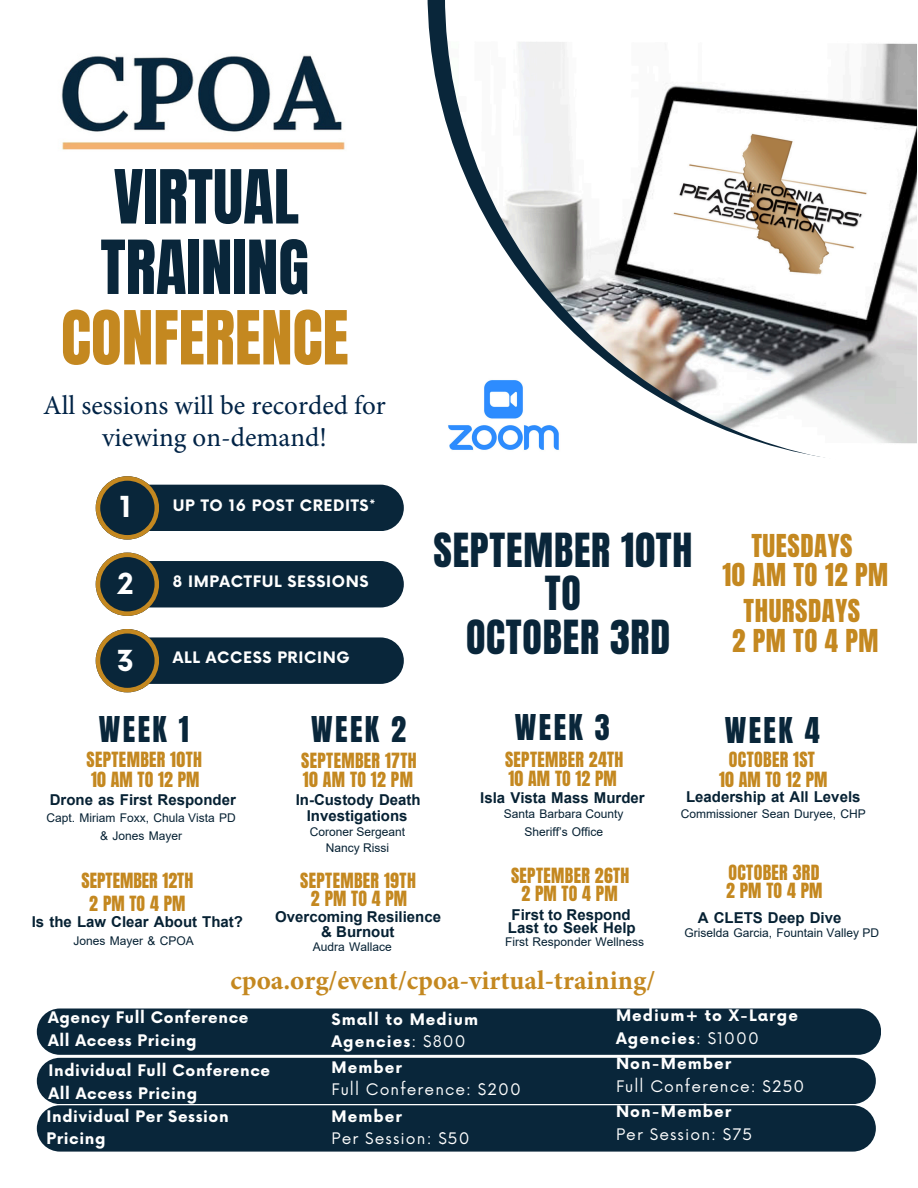
<style>
.page{position:relative;width:918px;height:1188px;background:#fff}
.page>*{position:absolute;margin:0;border:0;box-sizing:border-box;transform-origin:0 0}
.t1{font:63.3px/70.5px "Anton";color:#09263a;text-align:center}
.t2{font:39.9px/43.8px "Anton";letter-spacing:.02em;color:#09263a;text-align:center}
.t3{font:30.3px "Anton";letter-spacing:.08em;color:#09263a}
.t4{font:700 28.2px "Now";color:#fff}
.t5{font:27px/32.4px "Minion Pro";color:#002346;text-align:center}
.t6{font:700 27px "Minion Pro";color:#c48820}
.t7{font:26.85px/29.2px "Anton";letter-spacing:.02em;color:#c48820;text-align:center}
.t8{font:17.85px/19.2px "Anton";letter-spacing:.02em;color:#c48820}
.t9{font:17.85px/23.4px "Anton";color:#c48820;text-align:center}
.t10{font:700 15.45px/22.5px "Now";letter-spacing:.04em;color:#fff}
.t11{font:700 15.45px/22.5px "Now";letter-spacing:.07em;color:#fff}
.t12{font:15.45px "Now";letter-spacing:.07em;color:#fff}
.t13{font:700 15px/14.5px "Arial";color:#062133;text-align:center}
.t14{font:13.95px "Now";letter-spacing:.04em;color:#fff}
.t15{font:12px/18px "Arial";color:#062133;text-align:center}
.s1{color:#c48820}
.s2{font-weight:400}
</style>
<div class="page">
<div style="left:113px;top:485px;width:291px;height:46px;background:#09263a;border-radius:23px"></div>
<div style="left:113px;top:561px;width:291px;height:46px;background:#09263a;border-radius:23px"></div>
<div style="left:113px;top:637px;width:291px;height:47px;background:#09263a;border-radius:23px"></div>
<svg style="left:96px;top:476px;width:63px;height:63px"></svg>
<svg style="left:96px;top:553px;width:63px;height:63px"></svg>
<svg style="left:96px;top:629px;width:63px;height:63px"></svg>
<svg style="left:428px;top:0;width:17px;height:119px;fill:#09263a"></svg>
<img style="left:445px;top:2px;width:472px;height:456px">
<div style="left:37px;top:1058px;width:839px;height:46px;background:#09263a;border-radius:23px"></div>
<img style="left:61px;top:55px;width:284px;height:95px">
<div style="left:37px;top:1009px;width:844px;height:46px;background:#09263a;border-radius:23px"></div>
<div style="left:37px;top:1105px;width:839px;height:47px;background:#09263a;border-radius:23px"></div>
<img style="left:445px;top:373px;width:121px;height:84px">
<h3 class="t1" style="left:61px;top:163px;width:289px">VIRTUAL<br>TRAINING<br><span class="s1">CONFERENCE</span></h3>
<h3 class="t5" style="left:43px;top:389px;width:344px">All sessions will be recorded for viewing on-demand!</h3>
<h4 class="t4" style="left:120px;top:492px;width:13px">1</h4>
<h4 class="t10" style="left:173px;top:495px;width:204px">UP TO 16 POST CREDITS*</h4>
<h4 class="t4" style="left:118px;top:568px;width:18px">2</h4>
<h4 class="t4" style="left:117px;top:645px;width:19px">3</h4>
<h6 class="t10" style="left:173px;top:571px;width:197px">8 IMPACTFUL SESSIONS</h6>
<h6 class="t10" style="left:173px;top:647px;width:178px">ALL ACCESS PRICING</h6>
<h6 class="t2" style="left:434px;top:528px;width:260px">SEPTEMBER 10TH<br>TO<br>OCTOBER 3RD</h6>
<h6 class="t7" style="left:723px;top:531px;width:167px">TUESDAYS<br>10 AM TO 12 PM</h6>
<p class="t7" style="left:732px;top:597px;width:148px">THURSDAYS<br>2 PM TO 4 PM</p>
<p class="t3" style="left:99px;top:707px;width:91px">WEEK 1</p>
<p class="t3" style="left:311px;top:707px;width:96px">WEEK 2</p>
<p class="t3" style="left:515px;top:705px;width:96px">WEEK 3</p>
<p class="t3" style="left:725px;top:708px;width:96px">WEEK 4</p>
<p class="t8" style="left:87px;top:750px;width:117px">SEPTEMBER 10TH</p>
<h5 class="t8" style="left:91px;top:770px;width:110px">10 AM TO 12 PM</h5>
<h5 class="t13" style="left:50px;top:793px;width:188px">Drone as First Responder</h5>
<h5 class="t15" style="left:47px;top:809px;width:191px">Capt. Miriam Foxx, Chula Vista PD &amp; Jones Mayer</h5>
<h6 class="t9" style="left:82px;top:869px;width:113px">SEPTEMBER 12TH<br>2 PM TO 4 PM</h6>
<h6 class="t13" style="left:32px;top:915px;width:213px">Is the Law Clear About That?</h6>
<p class="t15" style="left:74px;top:931px;width:122px">Jones Mayer &amp; CPOA</p>
<p class="t8" style="left:301px;top:751px;width:117px">SEPTEMBER 17TH<br>10 AM TO 12 PM</p>
<p class="t8" style="left:505px;top:750px;width:120px">SEPTEMBER 24TH</p>
<p class="t8" style="left:729px;top:750px;width:88px">OCTOBER 1ST</p>
<p class="t8" style="left:509px;top:769px;width:110px">10 AM TO 12 PM</p>
<p class="t13" style="left:480px;top:790px;width:166px">Isla Vista Mass Murder</p>
<p class="t15" style="left:504px;top:805px;width:121px">Santa Barbara County<br>Sheriff’s Office</p>
<p class="t8" style="left:719px;top:770px;width:110px">10 AM TO 12 PM</p>
<p class="t13" style="left:686px;top:790px;width:176px">Leadership at All Levels</p>
<p class="t15" style="left:681px;top:805px;width:186px">Commissioner Sean Duryee, CHP</p>
<h2 class="t13" style="left:296px;top:793px;width:127px">In-Custody Death</h2>
<p class="t13" style="left:307px;top:808px;width:102px">Investigations</p>
<p class="t15" style="left:310px;top:823px;width:97px;line-height:16.8px">Coroner Sergeant<br>Nancy Rissi</p>
<p class="t8" style="left:300px;top:872px;width:117px">SEPTEMBER 19TH</p>
<p class="t8" style="left:511px;top:866px;width:120px">SEPTEMBER 26TH</p>
<p class="t8" style="left:728px;top:863px;width:93px">OCTOBER 3RD</p>
<p class="t8" style="left:726px;top:882px;width:98px">2 PM TO 4 PM</p>
<p class="t13" style="left:698px;top:911px;width:145px">A CLETS Deep Dive</p>
<p class="t15" style="left:685px;top:923px;width:196px">Griselda Garcia, Fountain Valley PD</p>
<p class="t8" style="left:521px;top:884px;width:98px">2 PM TO 4 PM</p>
<p class="t13" style="left:508px;top:921px;width:129px">Last to Seek Help</p>
<p class="t15" style="left:505px;top:933px;width:141px">First Responder Wellness</p>
<p class="t8" style="left:311px;top:889px;width:98px">2 PM TO 4 PM</p>
<p class="t15" style="left:313px;top:938px;width:80px">Audra Wallace</p>
<p class="t13" style="left:275px;top:910px;width:167px">Overcoming Resilience &amp; Burnout</p>
<p class="t13" style="left:512px;top:908px;width:121px">First to Respond</p>
<p class="t6" style="left:231px;top:962px;width:426px">cpoa.org/event/cpoa-virtual-training/</p>
<h1 class="t14" style="left:113px;top:1007px;width:219px">Departmernt Full Conference:</h1>
<h6 class="t10" style="left:48px;top:1008px;width:202px">Agency Full Conference<br>All Access Pricing</h6>
<p class="t11" style="left:331px;top:1009px;width:148px">Small to Medium<br>Agencies<span class="s2">: $800</span></p>
<p class="t11" style="left:616px;top:1005px;width:183px">Medium+ to X-Large<br>Agencies<span class="s2">: $1000</span></p>
<p class="t10" style="left:49px;top:1060px;width:223px">Individual Full Conference</p>
<p class="t10" style="left:49px;top:1083px;width:150px">All Access Pricing</p>
<p class="t11" style="left:616px;top:1053px;width:117px">Non-Member</p>
<p class="t12" style="left:616px;top:1077px;width:190px">Full Conference: $250</p>
<p class="t10" style="left:331px;top:1057px;width:72px">Member</p>
<p class="t12" style="left:331px;top:1081px;width:191px">Full Conference: $200</p>
<h6 class="t11" style="left:616px;top:1101px;width:117px">Non-Member</h6>
<h6 class="t12" style="left:616px;top:1125px;width:138px">Per Session: $75</h6>
<p class="t10" style="left:47px;top:1106px;width:184px">Individual Per Session<br>Pricing</p>
<p class="t10" style="left:331px;top:1106px;width:72px">Member</p>
<p class="t12" style="left:331px;top:1130px;width:140px">Per Session: $50</p>
</div>
